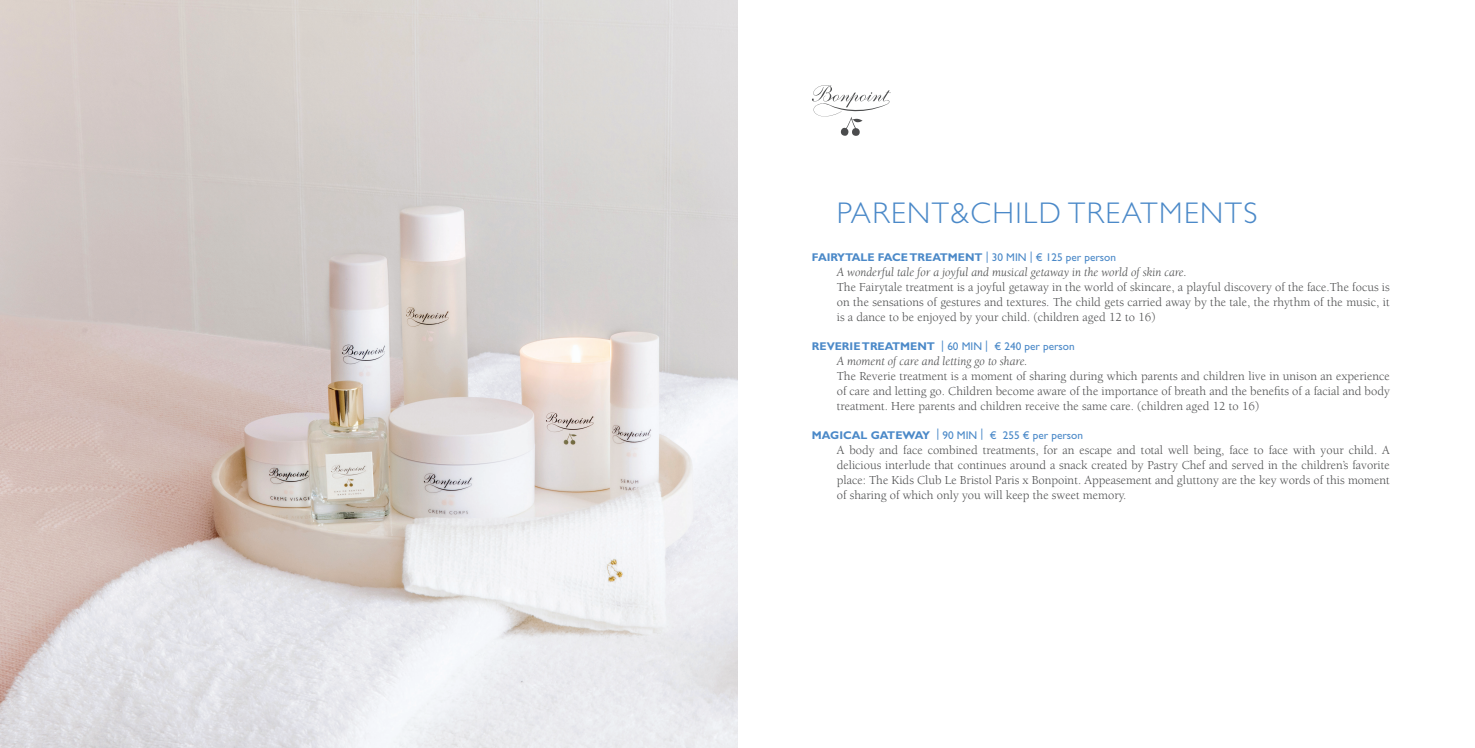
<style>
.page{position:relative;width:1475px;height:748px;background:#fff}
.page>*{position:absolute;margin:0;border:0;box-sizing:border-box;transform-origin:0 0}
.t1{font:300 30px "Gill Sans Std";letter-spacing:.05em;color:#4b89c8}
.t2{font:12.5px/15px "Berkeley Std";color:#4b4c4d;text-align:justify}
.t3{font:italic 12.5px "Berkeley Std";color:#4b4c4d}
.t4{font:11.25px "Gill Sans Std";color:#4b89c8}
.t5{font:700 11.25px "Gill Sans Std";color:#4b89c8}
.s1{font-weight:400}
.s2{font-weight:700}
</style>
<div class="page">
<img style="left:0;top:0;width:737px;height:748px">
<svg style="left:812px;top:85px;width:79px;height:51px"></svg>
<p class="t1" style="left:836px;top:196px;width:422px">PARENT&amp;CHILD TREATMENTS</p>
<p class="t5" style="left:811px;top:251px;width:305px">FAIRYTALE FACE TREATMENT <span class="s1">| 30 MIN | € 125 per person</span></p>
<p class="t3" style="left:836px;top:265px;width:351px">A wonderful tale for a joyful and musical getaway in the world of skin care.</p>
<p class="t2" style="left:836px;top:280px;width:554px">The Fairytale treatment is a joyful getaway in the world of skincare, a playful discovery of the face.The focus is on the sensations of gestures and textures. The child gets carried away by the tale, the rhythm of the music, it is a dance to be enjoyed by your child. (children aged 12 to 16)</p>
<p class="t4" style="left:811px;top:339px;width:264px"><span class="s2">REVERIE TREATMENT</span> | 60 MIN | € 240 per person</p>
<p class="t3" style="left:836px;top:354px;width:192px">A moment of care and letting go to share.</p>
<p class="t2" style="left:836px;top:369px;width:554px">The Reverie treatment is a moment of sharing during which parents and children live in unison an experience of care and letting go. Children become aware of the importance of breath and the benefits of a facial and body treatment. Here parents and children receive the same care. (children aged 12 to 16)</p>
<p class="t4" style="left:811px;top:428px;width:272px"><span class="s2">MAGICAL GATEWAY</span> | 90 MIN | € 255 € per person</p>
<p class="t2" style="left:836px;top:442px;width:554px">A body and face combined treatments, for an escape and total well being, face to face with your child. A delicious interlude that continues around a snack created by Pastry Chef and served in the children’s favorite place: The Kids Club Le Bristol Paris x Bonpoint. Appeasement and gluttony are the key words of this moment of sharing of which only you will keep the sweet memory.</p>
</div>
